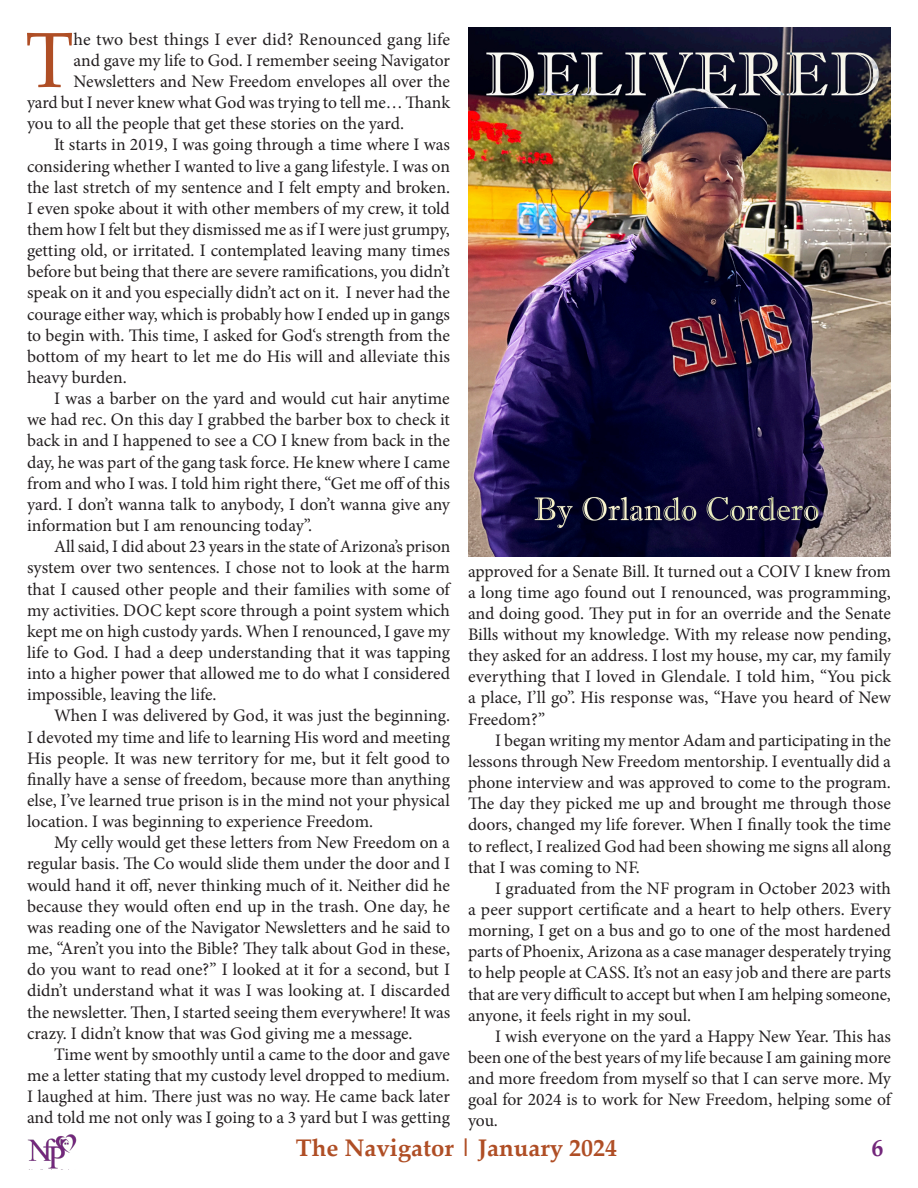
<style>
.page{position:relative;width:918px;height:1188px;background:#fff}
.page>*{position:absolute;margin:0;border:0;box-sizing:border-box;transform-origin:0 0}
.t1{font:78.45px "Palatino Linotype";color:#af4e25}
.t2{font:700 24px "Palatino Linotype";color:#af4e25}
.t3{font:700 24px "Palatino Linotype";color:#73277b}
.t4{font:17.7px/21.1px "Minion Pro";color:#231f20;text-align:justify}
</style>
<div class="page">
<img style="left:27px;top:1134px;width:49px;height:35px">
<img style="left:468px;top:27px;width:423px;height:529px">
<p class="t1" style="left:26px;top:5px;width:50px">T</p>
<p class="t4" style="left:74px;top:28px;width:378px">he two best things I ever did? Renounced gang life</p>
<p class="t4" style="left:74px;top:50px;width:378px">and gave my life to God. I remember seeing Navigator</p>
<p class="t4" style="left:74px;top:71px;width:378px">Newsletters and New Freedom envelopes all over the</p>
<p class="t4" style="left:27px;top:92px;width:425px">yard but I never knew what God was trying to tell me… Thank</p>
<p class="t4" style="left:27px;top:113px;width:379px">you to all the people that get these stories on the yard.</p>
<p class="t4" style="left:27px;top:134px;width:425px;text-indent:27px">It starts in 2019, I was going through a time where I was considering whether I wanted to live a gang lifestyle. I was on the last stretch of my sentence and I felt empty and broken.<br>I even spoke about it with other members of my crew, it told them how I felt but they dismissed me as if I were just grumpy, getting old, or irritated. I contemplated leaving many times before but being that there are severe ramifications, you didn’t speak on it and you especially didn’t act on it. I never had the courage either way, which is probably how I ended up in gangs to begin with. This time, I asked for God‘s strength from the bottom of my heart to let me do His will and alleviate this heavy burden.</p>
<p class="t4" style="left:27px;top:388px;width:425px;text-indent:27px">I was a barber on the yard and would cut hair anytime we had rec. On this day I grabbed the barber box to check it back in and I happened to see a CO I knew from back in the day, he was part of the gang task force. He knew where I came from and who I was. I told him right there, “Get me off of this yard. I don’t wanna talk to anybody, I don’t wanna give any information but I am renouncing today”.</p>
<p class="t4" style="left:27px;top:536px;width:425px;text-indent:27px">All said, I did about 23 years in the state of Arizona’s prison system over two sentences. I chose not to look at the harm that I caused other people and their families with some of my activities. DOC kept score through a point system which kept me on high custody yards. When I renounced, I gave my life to God. I had a deep understanding that it was tapping into a higher power that allowed me to do what I considered impossible, leaving the life.</p>
<p class="t4" style="left:27px;top:705px;width:425px;text-indent:27px">When I was delivered by God, it was just the beginning.<br>I devoted my time and life to learning His word and meeting His people. It was new territory for me, but it felt good to finally have a sense of freedom, because more than anything else, I’ve learned true prison is in the mind not your physical location. I was beginning to experience Freedom.</p>
<p class="t4" style="left:27px;top:832px;width:425px;text-indent:27px">My celly would get these letters from New Freedom on a regular basis. The Co would slide them under the door and I would hand it off, never thinking much of it. Neither did he because they would often end up in the trash. One day, he was reading one of the Navigator Newsletters and he said to me, “Aren’t you into the Bible? They talk about God in these, do you want to read one?” I looked at it for a second, but I didn’t understand what it was I was looking at. I discarded the newsletter. Then, I started seeing them everywhere! It was crazy. I didn’t know that was God giving me a message.</p>
<p class="t4" style="left:27px;top:1044px;width:425px;text-indent:27px">Time went by smoothly until a came to the door and gave me a letter stating that my custody level dropped to medium.<br>I laughed at him. There just was no way. He came back later and told me not only was I going to a 3 yard but I was getting</p>
<p class="t4" style="left:468px;top:560px;width:425px">approved for a Senate Bill. It turned out a COIV I knew from a long time ago found out I renounced, was programming, and doing good. They put in for an override and the Senate Bills without my knowledge. With my release now pending, they asked for an address. I lost my house, my car, my family everything that I loved in Glendale. I told him, “You pick a place, I’ll go”. His response was, “Have you heard of New Freedom?”</p>
<p class="t4" style="left:468px;top:730px;width:425px;text-indent:27px">I began writing my mentor Adam and participating in the lessons through New Freedom mentorship. I eventually did a phone interview and was approved to come to the program.<br>The day they picked me up and brought me through those doors, changed my life forever. When I finally took the time to reflect, I realized God had been showing me signs all along that I was coming to NF.</p>
<p class="t4" style="left:468px;top:878px;width:425px;text-indent:27px">I graduated from the NF program in October 2023 with a peer support certificate and a heart to help others. Every morning, I get on a bus and go to one of the most hardened parts of Phoenix, Arizona as a case manager desperately trying to help people at CASS. It’s not an easy job and there are parts that are very difficult to accept but when I am helping someone, anyone, it feels right in my soul.</p>
<p class="t4" style="left:468px;top:1026px;width:424px;text-indent:27px">I wish everyone on the yard a Happy New Year. This has been one of the best years of my life because I am gaining more and more freedom from myself so that I can serve more. My goal for 2024 is to work for New Freedom, helping some of you.</p>
<h2 class="t2" style="left:296px;top:1130px;width:323px">The Navigator | January 2024</h2>
<h2 class="t3" style="left:872px;top:1130px;width:13px">6</h2>
</div>
